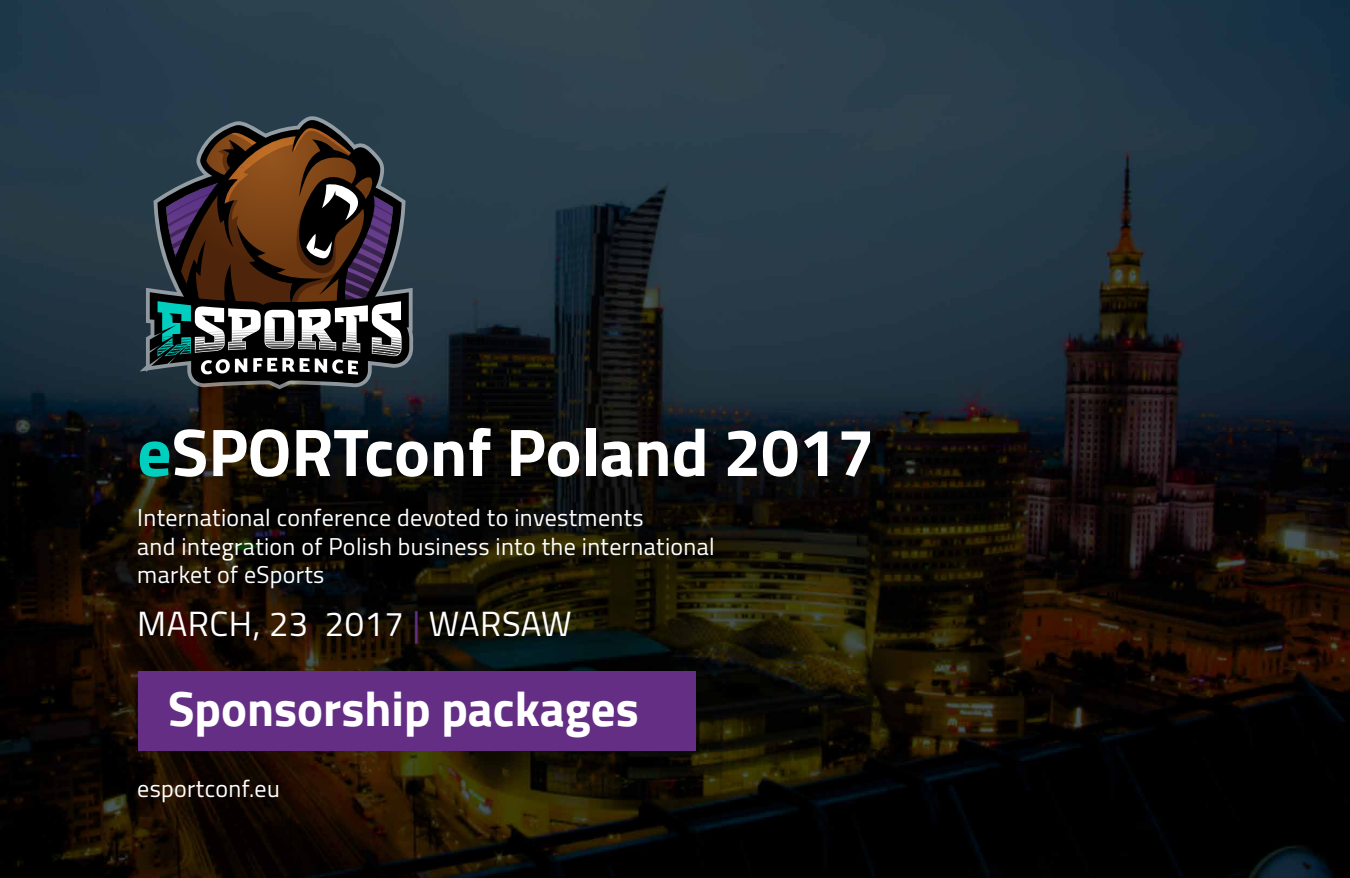
<style>
.page{position:relative;width:1350px;height:878px;background:#fff}
.page>*{position:absolute;margin:0;border:0;box-sizing:border-box;transform-origin:0 0}
.t1{font:700 67.5px "Cairo";color:#fff}
.t2{font:700 48.82px "Cairo";color:#fff}
.t3{font:34.5px "Cairo";letter-spacing:.015em;color:#fff}
.t4{font:24px/28.8px "Cairo";letter-spacing:.015em;color:#fff}
.s1{color:#00cfc0}
.s2{color:#642e84}
</style>
<div class="page">
<img style="left:0;top:0;width:1350px;height:878px">
<svg style="left:140px;top:116px;width:273px;height:273px;background:#32414c"></svg>
<svg style="left:174px;top:118px;width:208px;height:10px;background:#31444f"></svg>
<svg style="left:150px;top:128px;width:259px;height:256px;background:#493f3a"></svg>
<div style="left:138px;top:671px;width:557px;height:80px;background:#642e84"></div>
<h1 class="t1" style="left:137px;top:413px;width:739px"><span class="s1">e</span>SPORTconf Poland 2017</h1>
<p class="t4" style="left:137px;top:502px;width:579px">International conference devoted to investments<br>and integration of Polish business into the international market of eSports</p>
<h3 class="t3" style="left:137px;top:595px;width:436px">MARCH, 23 2017 <span class="s2">|</span> WARSAW</h3>
<h2 class="t2" style="left:168px;top:680px;width:472px">Sponsorship packages</h2>
<p class="t4" style="left:137px;top:773px;width:144px">esportconf.eu</p>
</div>
